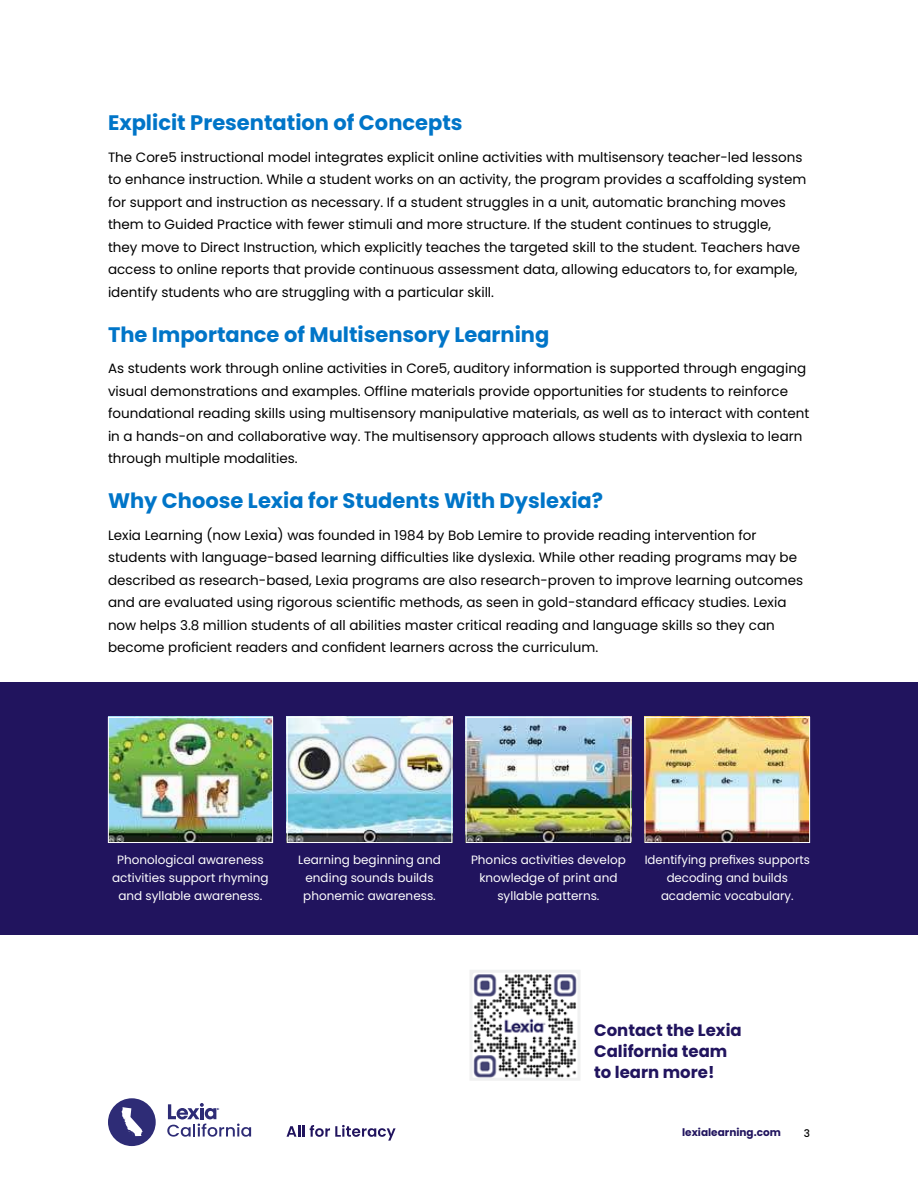
<style>
.page{position:relative;width:918px;height:1188px;background:#fff}
.page>*{position:absolute;margin:0;border:0;box-sizing:border-box;transform-origin:0 0}
.t1{font:700 21px "Poppins";color:#0075c8}
.t2{font:700 16.5px/21px "Poppins";color:#21145e}
.t3{font:13.5px/22.5px "Poppins";color:#000}
.t4{font:12px/18px "Poppins";color:#fff;text-align:center}
.t5{font:700 10.5px "Poppins";color:#21145e}
.t6{font:500 10.5px "Poppins";color:#000}
</style>
<div class="page">
<svg style="left:287px;top:1126px;width:17px;height:11px"></svg>
<svg style="left:310px;top:1125px;width:86px;height:16px"></svg>
<div style="left:108px;top:1098px;width:48px;height:48px;background:#2e2c76;border-radius:50%"></div>
<svg style="left:167px;top:1103px;width:84px;height:34px"></svg>
<svg style="left:122px;top:1107px;width:21px;height:29px"></svg>
<div style="left:0;top:683px;width:918px;height:252px;background:#21145e"></div>
<img style="left:647px;top:719px;width:161px;height:122px">
<div style="left:645px;top:717px;width:165px;height:126px;border:1px solid #fff"></div>
<img style="left:468px;top:719px;width:161px;height:122px">
<div style="left:466px;top:717px;width:165px;height:126px;border:1px solid #fff"></div>
<img style="left:289px;top:719px;width:161px;height:122px">
<div style="left:287px;top:717px;width:165px;height:126px;border:1px solid #fff"></div>
<img style="left:110px;top:719px;width:161px;height:122px">
<div style="left:108px;top:717px;width:165px;height:126px;border:1px solid #fff"></div>
<img style="left:474px;top:974px;width:102px;height:103px">
<div style="left:470px;top:970px;width:110px;height:111px;border:3px solid #f0f1f1"></div>
<h1 class="t1" style="left:108px;top:111px;width:356px">Explicit Presentation of Concepts</h1>
<p class="t3" style="left:108px;top:146px;width:700px">The Core5 instructional model integrates explicit online activities with multisensory teacher-led lessons to enhance instruction. While a student works on an activity, the program provides a scaffolding system for support and instruction as necessary. If a student struggles in a unit, automatic branching moves them to Guided Practice with fewer stimuli and more structure. If the student continues to struggle,<br>they move to Direct Instruction, which explicitly teaches the targeted skill to the student. Teachers have access to online reports that provide continuous assessment data, allowing educators to, for example, identify students who are struggling with a particular skill.</p>
<h1 class="t1" style="left:108px;top:322px;width:443px">The Importance of Multisensory Learning</h1>
<p class="t3" style="left:108px;top:357px;width:703px">As students work through online activities in Core5, auditory information is supported through engaging visual demonstrations and examples. Offline materials provide opportunities for students to reinforce foundational reading skills using multisensory manipulative materials, as well as to interact with content in a hands-on and collaborative way. The multisensory approach allows students with dyslexia to learn through multiple modalities.</p>
<h1 class="t1" style="left:108px;top:489px;width:497px">Why Choose Lexia for Students With Dyslexia?</h1>
<p class="t3" style="left:108px;top:524px;width:697px">Lexia Learning (now Lexia) was founded in 1984 by Bob Lemire to provide reading intervention for students with language-based learning difficulties like dyslexia. While other reading programs may be described as research-based, Lexia programs are also research-proven to improve learning outcomes and are evaluated using rigorous scientific methods, as seen in gold-standard efficacy studies. Lexia now helps 3.8 million students of all abilities master critical reading and language skills so they can become proficient readers and confident learners across the curriculum.</p>
<p class="t4" style="left:112px;top:852px;width:158px">Phonological awareness activities support rhyming and syllable awareness.</p>
<p class="t4" style="left:298px;top:850px;width:144px">Learning beginning and ending sounds builds phonemic awareness.</p>
<p class="t4" style="left:471px;top:852px;width:156px">Phonics activities develop knowledge of print and syllable patterns.</p>
<p class="t4" style="left:645px;top:850px;width:167px">Identifying prefixes supports decoding and builds academic vocabulary.</p>
<p class="t2" style="left:594px;top:1020px;width:149px">Contact the Lexia<br>California team to learn more!</p>
<p class="t5" style="left:682px;top:1128px;width:100px">lexialearning.com</p>
<p class="t6" style="left:804px;top:1127px;width:8px">3</p>
</div>
